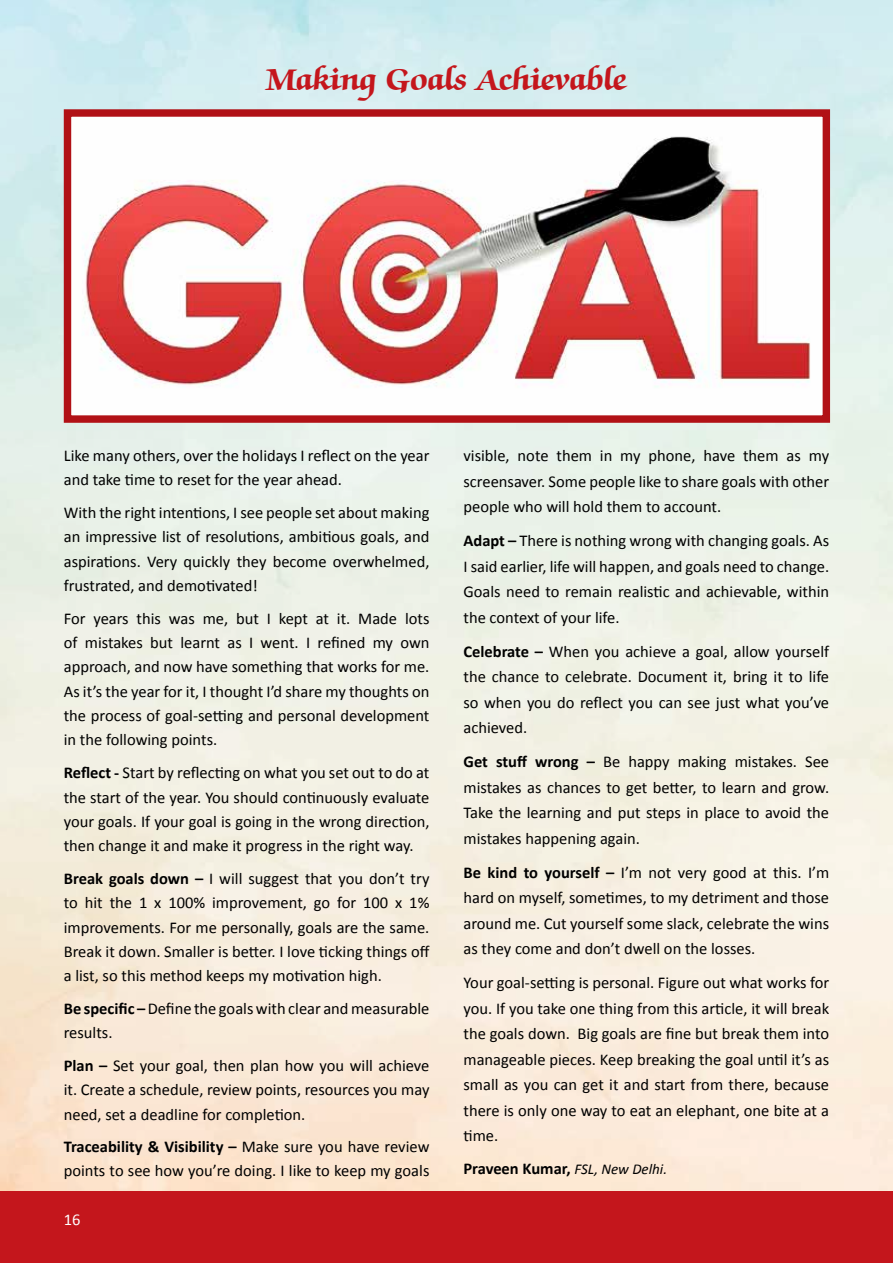
<style>
.page{position:relative;width:893px;height:1263px;background:#fff}
.page>*{position:absolute;margin:0;border:0;box-sizing:border-box;transform-origin:0 0}
.t1{font:700 34.5px "Zapf Chancery IT Cby BT";color:#c4161c}
.t2{font:16.5px/25.5px "Calibri";color:#000;text-align:justify}
.t3{font:700 16.5px "Calibri";color:#000}
.t4{font:16.5px "Calibri";color:#fff}
.s1{font-weight:700}
.s2{font-weight:400;font-style:italic;font-size:15px}
</style>
<div class="page">
<div style="left:0;top:1191px;width:893px;height:72px;background:#c4161c"></div>
<img style="left:81px;top:136px;width:730px;height:253px">
<div style="left:64px;top:109px;width:766px;height:314px;border:7px solid #b11116"></div>
<h1 class="t1" style="left:267px;top:61px;width:361px">Making Goals Achievable</h1>
<p class="t2" style="left:64px;top:443px;width:367px;line-height:24.3px">Like many others, over the holidays I reflect on the year and take time to reset for the year ahead.</p>
<p class="t2" style="left:64px;top:500px;width:367px;line-height:24.3px">With the right intentions, I see people set about making an impressive list of resolutions, ambitious goals, and aspirations. Very quickly they become overwhelmed, frustrated, and demotivated!</p>
<p class="t2" style="left:64px;top:605px;width:367px;line-height:24.3px">For years this was me, but I kept at it. Made lots of mistakes but learnt as I went. I refined my own approach, and now have something that works for me.<br>As it’s the year for it, I thought I’d share my thoughts on the process of goal-setting and personal development in the following points.</p>
<p class="t2" style="left:64px;top:760px;width:367px;line-height:24.3px"><span class="s1">Reflect -</span> Start by reflecting on what you set out to do at the start of the year. You should continuously evaluate your goals. If your goal is going in the wrong direction, then change it and make it progress in the right way.</p>
<p class="t2" style="left:64px;top:865px;width:367px;line-height:24.3px"><span class="s1">Break goals down –</span> I will suggest that you don’t try to hit the 1 x 100% improvement, go for 100 x 1% improvements. For me personally, goals are the same.<br>Break it down. Smaller is better. I love ticking things off a list, so this method keeps my motivation high.</p>
<p class="t2" style="left:64px;top:995px;width:367px;line-height:24.3px"><span class="s1">Be specific –</span>Define the goals with clear and measurable results.</p>
<p class="t2" style="left:64px;top:1053px;width:367px;line-height:24.3px"><span class="s1">Plan –</span> Set your goal, then plan how you will achieve it. Create a schedule, review points, resources you may need, set a deadline for completion.</p>
<p class="t2" style="left:64px;top:1134px;width:367px;line-height:24px"><span class="s1">Traceability &amp; Visibility –</span> Make sure you have review points to see how you’re doing. I like to keep my goals</p>
<p class="t4" style="left:64px;top:1209px;width:18px">16</p>
<p class="t2" style="left:463px;top:442px;width:367px">visible, note them in my phone, have them as my screensaver. Some people like to share goals with other people who will hold them to account.</p>
<p class="t2" style="left:463px;top:527px;width:367px"><span class="s1">Adapt –</span> There is nothing wrong with changing goals. As I said earlier, life will happen, and goals need to change.<br>Goals need to remain realistic and achievable, within the context of your life.</p>
<p class="t2" style="left:463px;top:638px;width:367px"><span class="s1">Celebrate –</span> When you achieve a goal, allow yourself the chance to celebrate. Document it, bring it to life so when you do reflect you can see just what you’ve achieved.</p>
<p class="t2" style="left:463px;top:748px;width:367px"><span class="s1">Get stuff wrong –</span> Be happy making mistakes. See mistakes as chances to get better, to learn and grow.<br>Take the learning and put steps in place to avoid the mistakes happening again.</p>
<p class="t2" style="left:463px;top:858px;width:367px"><span class="s1">Be kind to yourself –</span> I’m not very good at this. I’m hard on myself, sometimes, to my detriment and those around me. Cut yourself some slack, celebrate the wins as they come and don’t dwell on the losses.</p>
<p class="t2" style="left:463px;top:969px;width:367px">Your goal-setting is personal. Figure out what works for you. If you take one thing from this article, it will break the goals down. Big goals are fine but break them into manageable pieces. Keep breaking the goal until it’s as small as you can get it and start from there, because there is only one way to eat an elephant, one bite at a time.</p>
<p class="t3" style="left:463px;top:1158px;width:205px">Praveen Kumar, <span class="s2">FSL, New Delhi.</span></p>
</div>
